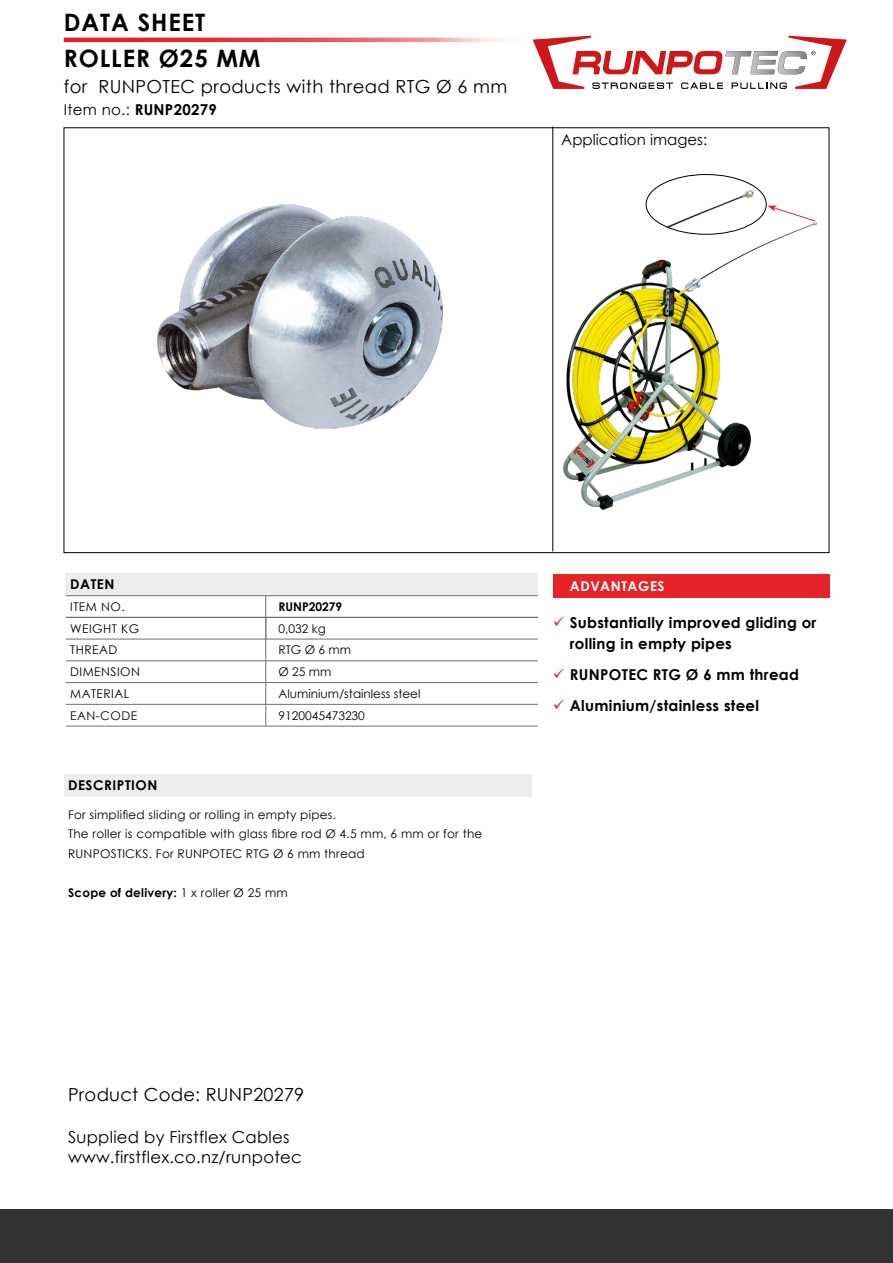
<style>
.page{position:relative;width:893px;height:1263px;background:#fff}
.page>*{position:absolute;margin:0;border:0;box-sizing:border-box;transform-origin:0 0}
.t1{font:700 24px/36px "Century Gothic";letter-spacing:.04em;color:#000}
.t2{font:18px "Century Gothic";letter-spacing:.02em;color:#000}
.t3{font:16.5px/19.8px "Century Gothic";letter-spacing:.015em;color:#000}
.t4{font:700 15px/21px "Century Gothic";letter-spacing:.02em;color:#000}
.t5{font:15px "Century Gothic";color:#000}
.t6{font:700 13.5px "Century Gothic";letter-spacing:.04em;color:#000}
.t7{font:700 13.5px "Century Gothic";letter-spacing:.04em;color:#fff}
.t8{font:12px/19.5px "Century Gothic";letter-spacing:.02em;color:#000}
.t9{font:12px "Century Gothic";color:#000}
.t10{font:700 12px "Century Gothic";letter-spacing:.02em;color:#000}
.t11{font:12px "Century Gothic";letter-spacing:.04em;color:#000}
.t12{font:700 12px "Century Gothic";color:#000}
.s1{font-weight:400}
</style>
<div class="page">
<hr style="left:553px;top:126px;width:1px;height:425px;background:#000">
<img style="left:157px;top:204px;width:286px;height:225px">
<div style="left:66px;top:573px;width:472px;height:23px;background:#ededed"></div>
<hr style="left:66px;top:595px;width:200px;height:1px;background:#706f6f">
<hr style="left:266px;top:595px;width:272px;height:1px;background:#706f6f">
<hr style="left:66px;top:617px;width:200px;height:1px;background:#706f6f">
<hr style="left:266px;top:617px;width:272px;height:1px;background:#706f6f">
<hr style="left:66px;top:639px;width:200px;height:1px;background:#706f6f">
<hr style="left:266px;top:639px;width:272px;height:1px;background:#706f6f">
<hr style="left:66px;top:660px;width:200px;height:1px;background:#706f6f">
<hr style="left:266px;top:660px;width:272px;height:1px;background:#706f6f">
<hr style="left:66px;top:682px;width:200px;height:1px;background:#706f6f">
<hr style="left:266px;top:682px;width:272px;height:1px;background:#706f6f">
<hr style="left:66px;top:704px;width:200px;height:1px;background:#706f6f">
<hr style="left:266px;top:704px;width:272px;height:1px;background:#706f6f">
<svg style="left:265px;top:596px;width:1px;height:130px"></svg>
<hr style="left:66px;top:726px;width:200px;height:1px;background:#706f6f">
<hr style="left:266px;top:726px;width:272px;height:1px;background:#706f6f">
<div style="left:64px;top:774px;width:467px;height:23px;background:#ededed"></div>
<div style="left:553px;top:574px;width:276px;height:23px;background:#e52329"></div>
<img style="left:563px;top:219px;width:255px;height:291px">
<img style="left:646px;top:185px;width:113px;height:49px">
<div style="left:646px;top:174px;width:120px;height:60px;border:1px solid #000;border-radius:50%"></div>
<svg style="left:767px;top:205px;width:48px;height:16px"></svg>
<div style="left:0;top:1209px;width:893px;height:54px;background:#343233"></div>
<svg style="left:533px;top:36px;width:314px;height:53px"></svg>
<svg style="left:64px;top:38px;width:470px;height:4px;background:#ec646a"></svg>
<h1 class="t1" style="left:64px;top:3px;width:198px">DATA SHEET<br>ROLLER Ø25 MM</h1>
<h2 class="t2" style="left:64px;top:74px;width:445px">for RUNPOTEC products with thread RTG Ø 6 mm</h2>
<p class="t4" style="left:64px;top:99px;width:155px"><span class="s1">Item no.:</span> RUNP20279</p>
<p class="t5" style="left:561px;top:129px;width:147px">Application images:</p>
<p class="t6" style="left:70px;top:574px;width:46px">DATEN</p>
<p class="t8" style="left:70px;top:597px;width:56px">ITEM NO.</p>
<p class="t12" style="left:279px;top:598px;width:65px">RUNP20279</p>
<p class="t11" style="left:70px;top:620px;width:71px">WEIGHT KG</p>
<p class="t8" style="left:279px;top:618px;width:49px">0,032 kg</p>
<p class="t8" style="left:70px;top:640px;width:49px">THREAD</p>
<p class="t8" style="left:279px;top:640px;width:74px">RTG Ø 6 mm</p>
<p class="t11" style="left:70px;top:663px;width:71px">DIMENSION</p>
<p class="t8" style="left:279px;top:662px;width:54px">Ø 25 mm</p>
<p class="t11" style="left:70px;top:685px;width:61px">MATERIAL</p>
<p class="t9" style="left:279px;top:685px;width:143px">Aluminium/stainless steel</p>
<p class="t8" style="left:70px;top:705px;width:69px">EAN-CODE</p>
<p class="t9" style="left:279px;top:707px;width:88px">9120045473230</p>
<p class="t6" style="left:68px;top:775px;width:91px">DESCRIPTION</p>
<p class="t8" style="left:68px;top:804px;width:416px">For simplified sliding or rolling in empty pipes.<br>The roller is compatible with glass fibre rod Ø 4.5 mm, 6 mm or for the<br>RUNPOSTICKS. For RUNPOTEC RTG Ø 6 mm thread</p>
<p class="t10" style="left:68px;top:883px;width:221px">Scope of delivery: <span class="s1">1 x roller Ø 25 mm</span></p>
<h2 class="t2" style="left:68px;top:1082px;width:238px">Product Code: RUNP20279</h2>
<h3 class="t3" style="left:68px;top:1127px;width:235px">Supplied by Firstflex Cables www.firstflex.co.nz/runpotec</h3>
<p class="t7" style="left:570px;top:575px;width:96px">ADVANTAGES</p>
<p class="t4" style="left:570px;top:611px;width:248px">Substantially improved gliding or rolling in empty pipes</p>
<p class="t4" style="left:570px;top:658px;width:231px;line-height:31.2px">RUNPOTEC RTG Ø 6 mm thread<br>Aluminium/stainless steel</p>
</div>
